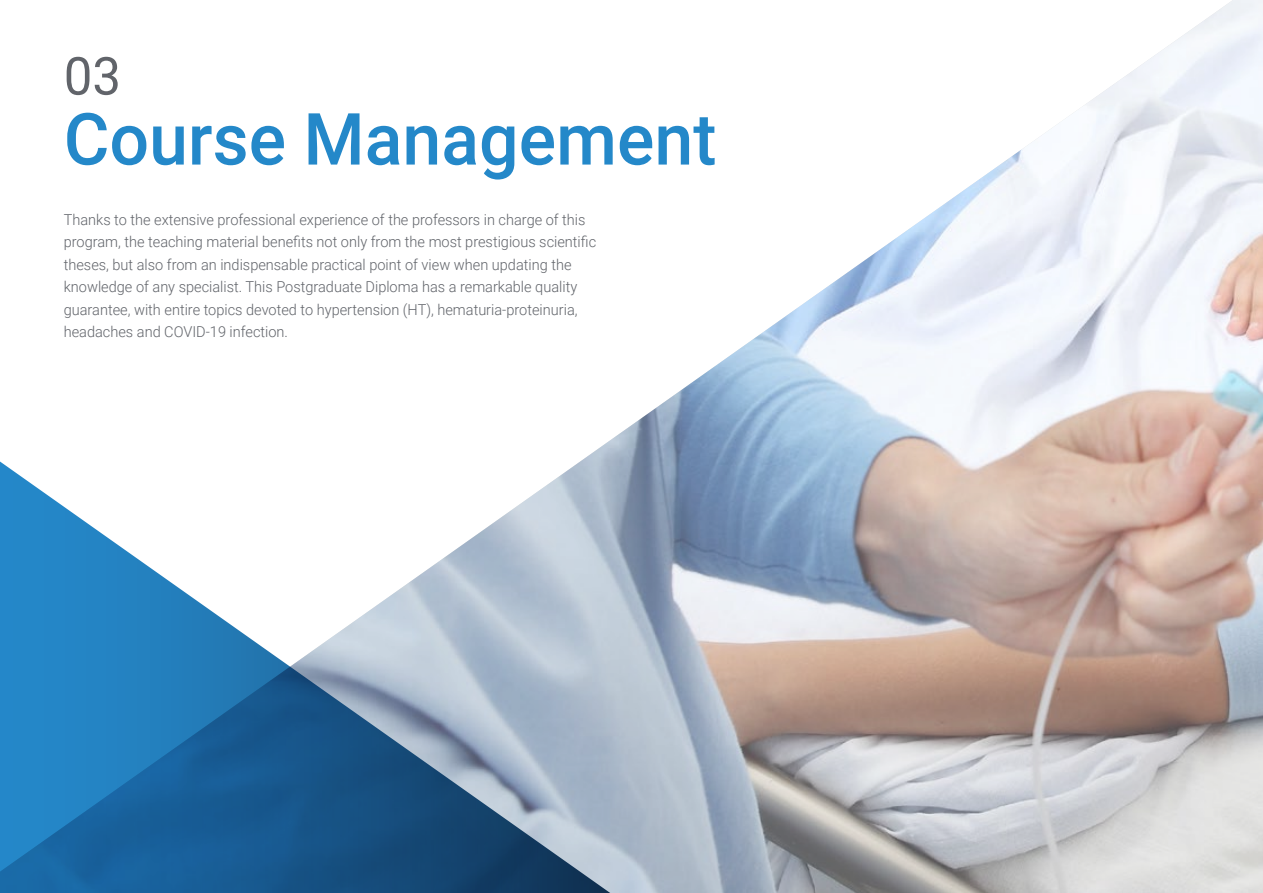
<style>
.page{position:relative;width:1263px;height:893px;background:#fff}
.page>*{position:absolute;margin:0;border:0;box-sizing:border-box;transform-origin:0 0}
.t1{font:500 72px "Roboto";color:#2488c9}
.t2{font:52.5px "Roboto";color:#61646a}
.t3{font:300 15px/22.5px "Roboto";color:#61646a}
</style>
<div class="page">
<img style="left:602px;top:0;width:661px;height:893px">
<svg style="left:0;top:446px;width:640px;height:447px"></svg>
<h2 class="t2" style="left:64px;top:39px;width:59px">03</h2>
<h1 class="t1" style="left:64px;top:89px;width:654px">Course Management</h1>
<p class="t3" style="left:64px;top:208px;width:534px">Thanks to the extensive professional experience of the professors in charge of this program, the teaching material benefits not only from the most prestigious scientific theses, but also from an indispensable practical point of view when updating the knowledge of any specialist. This Postgraduate Diploma has a remarkable quality guarantee, with entire topics devoted to hypertension (HT), hematuria-proteinuria, headaches and COVID-19 infection.</p>
</div>
